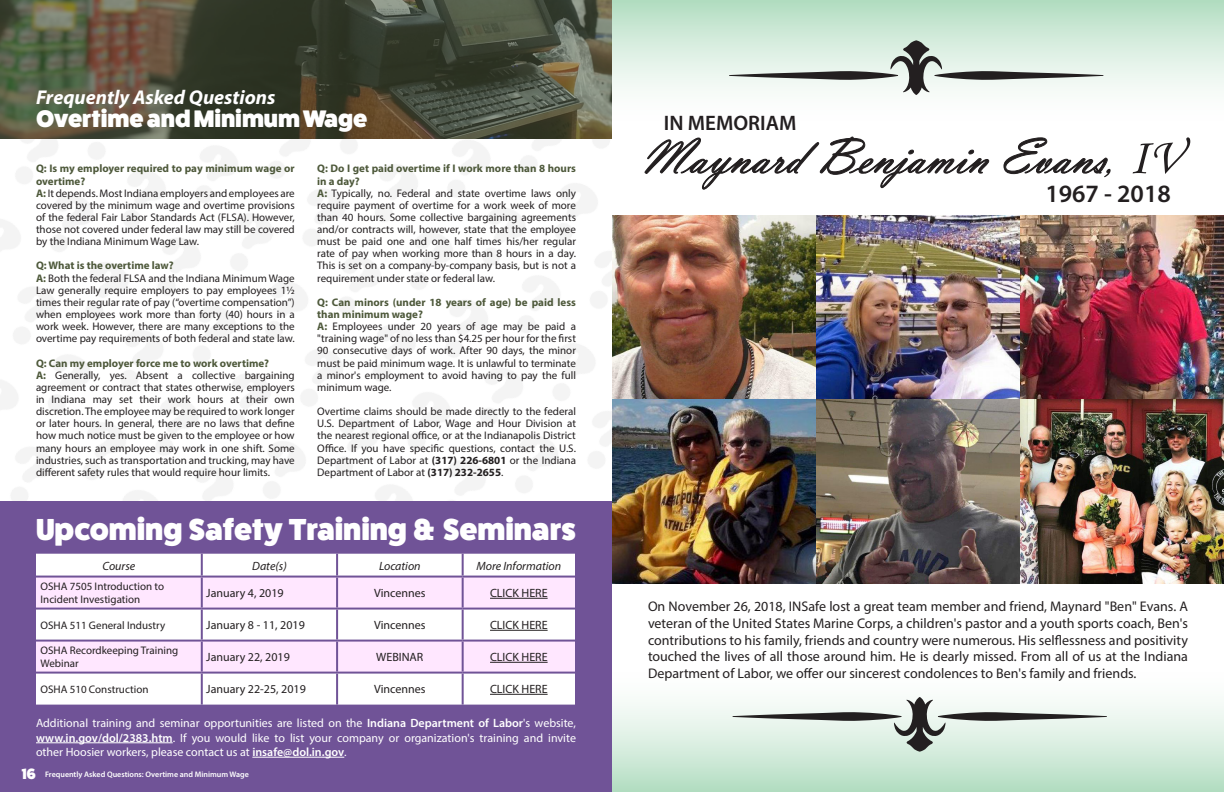
<style>
.page{position:relative;width:1224px;height:792px;background:#fff}
.page>*{position:absolute;margin:0;border:0;box-sizing:border-box;transform-origin:0 0}
.t1{font:51.8px "Vladimir Script";color:#231f20}
.t2{font:800 30.5px "Fat Frank";color:#fff}
.t3{font:600 25px "Myriad Pro";color:#231f20}
.t4{font:800 24px "Fat Frank";color:#fff}
.t5{font:600 21px "Myriad Pro";color:#231f20}
.t6{font:italic 700 20px "Myriad Pro";color:#fff}
.Body{font:800 15px "Fat Frank";color:#fff}
.t7{font:14px/16.8px "Myriad Pro";color:#231f20;text-align:justify}
.t8{font:12px/14.4px "Myriad Pro";color:#fff;text-align:justify}
.t9{font:12px "Myriad Pro";color:#231f20}
.t10{font:italic 12px "Myriad Pro";color:#231f20}
.t11{font:11px/12.1px "Myriad Pro";color:#231f20;text-align:justify}
.t12{font:700 11px/12.1px "Myriad Pro";color:#4e593b}
.Body-2{font:600 8px "Myriad Pro";color:#fff}
.s1{font-weight:700;color:#4e593b}
.s2{font-weight:700}
.s3{font-weight:600}
.s4{font-family:"Monotype Corsiva"}
</style>
<div class="page">
<img style="left:0;top:138px;width:612px;height:363px">
<div style="left:0;top:501px;width:612px;height:291px;background:#705397"></div>
<svg style="left:0;top:0;width:612px;height:138px;background:#4b4d3a"></svg>
<div style="left:612px;top:0;width:612px;height:122px;background:linear-gradient(to bottom,#b7dfc5,#fff)"></div>
<div style="left:612px;top:670px;width:612px;height:122px;background:linear-gradient(to bottom,#fff,#b9e0c6)"></div>
<hr style="left:36px;top:742px;width:137px;height:1px;background:#fff">
<hr style="left:252px;top:757px;width:92px;height:1px;background:#fff">
<div style="left:36px;top:554px;width:539px;height:151px;background:#fff"></div>
<svg style="left:36px;top:578px;width:539px;height:94px;background:#fcecfd"></svg>
<hr style="left:201px;top:554px;width:2px;height:22px;background:#705397">
<hr style="left:336px;top:554px;width:2px;height:22px;background:#705397">
<hr style="left:462px;top:554px;width:2px;height:22px;background:#705397">
<hr style="left:36px;top:576px;width:166px;height:2px;background:#705397">
<hr style="left:202px;top:576px;width:135px;height:2px;background:#705397">
<hr style="left:201px;top:578px;width:2px;height:30px;background:#705397">
<hr style="left:337px;top:576px;width:126px;height:2px;background:#705397">
<hr style="left:336px;top:578px;width:2px;height:30px;background:#705397">
<hr style="left:463px;top:576px;width:112px;height:2px;background:#705397">
<hr style="left:462px;top:578px;width:2px;height:30px;background:#705397">
<hr style="left:36px;top:608px;width:166px;height:2px;background:#705397">
<hr style="left:202px;top:608px;width:135px;height:2px;background:#705397">
<hr style="left:201px;top:610px;width:2px;height:30px;background:#705397">
<hr style="left:337px;top:608px;width:126px;height:2px;background:#705397">
<hr style="left:336px;top:610px;width:2px;height:30px;background:#705397">
<hr style="left:463px;top:608px;width:112px;height:2px;background:#705397">
<hr style="left:462px;top:610px;width:2px;height:30px;background:#705397">
<hr style="left:36px;top:640px;width:166px;height:2px;background:#705397">
<hr style="left:202px;top:640px;width:135px;height:2px;background:#705397">
<hr style="left:201px;top:642px;width:2px;height:30px;background:#705397">
<hr style="left:337px;top:640px;width:126px;height:2px;background:#705397">
<hr style="left:336px;top:642px;width:2px;height:30px;background:#705397">
<hr style="left:463px;top:640px;width:112px;height:2px;background:#705397">
<hr style="left:462px;top:642px;width:2px;height:30px;background:#705397">
<hr style="left:36px;top:672px;width:166px;height:2px;background:#705397">
<hr style="left:202px;top:672px;width:135px;height:2px;background:#705397">
<hr style="left:201px;top:674px;width:2px;height:31px;background:#705397">
<hr style="left:337px;top:672px;width:126px;height:2px;background:#705397">
<hr style="left:336px;top:674px;width:2px;height:31px;background:#705397">
<hr style="left:463px;top:672px;width:112px;height:2px;background:#705397">
<hr style="left:462px;top:674px;width:2px;height:31px;background:#705397">
<hr style="left:490px;top:598px;width:58px;height:1px;background:#231f20">
<hr style="left:490px;top:630px;width:58px;height:1px;background:#231f20">
<hr style="left:490px;top:662px;width:58px;height:1px;background:#231f20">
<hr style="left:490px;top:694px;width:58px;height:1px;background:#231f20">
<img style="left:612px;top:216px;width:612px;height:367px">
<svg style="left:645px;top:137px;width:344px;height:53px"></svg>
<svg style="left:1003px;top:137px;width:105px;height:37px"></svg>
<svg style="left:729px;top:40px;width:374px;height:55px"></svg>
<svg style="left:733px;top:697px;width:374px;height:55px"></svg>
<p class="t6" style="left:36px;top:84px;width:241px">Frequently Asked Questions</p>
<p class="t4" style="left:36px;top:106px;width:333px">Overtime and Minimum Wage</p>
<p class="t12" style="left:36px;top:162px;width:260px">Q: Is my employer required to pay minimum wage or overtime?</p>
<p class="t11" style="left:36px;top:187px;width:260px"><span class="s1">A:</span> It depends. Most Indiana employers and employees are covered by the minimum wage and overtime provisions of the federal Fair Labor Standards Act (FLSA). However, those not covered under federal law may still be covered by the Indiana Minimum Wage Law.</p>
<p class="t12" style="left:36px;top:259px;width:139px">Q: What is the overtime law?</p>
<p class="t11" style="left:36px;top:272px;width:260px"><span class="s1">A:</span> Both the federal FLSA and the Indiana Minimum Wage Law generally require employers to pay employees 1½ times their regular rate of pay (“overtime compensation”) when employees work more than forty (40) hours in a work week. However, there are many exceptions to the overtime pay requirements of both federal and state law.</p>
<p class="t12" style="left:36px;top:357px;width:235px">Q: Can my employer force me to work overtime?</p>
<p class="t11" style="left:36px;top:369px;width:260px"><span class="s1">A:</span> Generally, yes. Absent a collective bargaining agreement or contract that states otherwise, employers in Indiana may set their work hours at their own discretion. The employee may be required to work longer or later hours. In general, there are no laws that define how much notice must be given to the employee or how many hours an employee may work in one shift. Some industries, such as transportation and trucking, may have different safety rules that would require hour limits.</p>
<p class="t12" style="left:317px;top:162px;width:260px">Q: Do I get paid overtime if I work more than 8 hours in a day?</p>
<p class="t11" style="left:317px;top:187px;width:260px"><span class="s1">A:</span> Typically, no. Federal and state overtime laws only require payment of overtime for a work week of more than 40 hours. Some collective bargaining agreements and/or contracts will, however, state that the employee must be paid one and one half times his/her regular rate of pay when working more than 8 hours in a day.<br>This is set on a company-by-company basis, but is not a requirement under state or federal law.</p>
<p class="t12" style="left:317px;top:296px;width:260px">Q: Can minors (under 18 years of age) be paid less than minimum wage?</p>
<p class="t11" style="left:317px;top:320px;width:260px"><span class="s1">A:</span> Employees under 20 years of age may be paid a "training wage" of no less than $4.25 per hour for the first 90 consecutive days of work. After 90 days, the minor must be paid minimum wage. It is unlawful to terminate a minor's employment to avoid having to pay the full minimum wage.</p>
<p class="t11" style="left:317px;top:405px;width:260px">Overtime claims should be made directly to the federal U.S. Department of Labor, Wage and Hour Division at the nearest regional office, or at the Indianapolis District Office. If you have specific questions, contact the U.S.<br>Department of Labor at <span class="s2">(317) 226-6801</span> or the Indiana Department of Labor at <span class="s2">(317) 232-2655</span>.</p>
<p class="t2" style="left:36px;top:512px;width:541px">Upcoming Safety Training &amp; Seminars</p>
<p class="t10" style="left:102px;top:558px;width:34px">Course</p>
<p class="t10" style="left:252px;top:558px;width:36px">Date(s)</p>
<p class="t10" style="left:379px;top:558px;width:43px">Location</p>
<p class="t10" style="left:476px;top:558px;width:86px">More Information</p>
<p class="t11" style="left:40px;top:580px;width:125px;line-height:13.2px">OSHA 7505 Introduction to<br>Incident Investigation</p>
<p class="t9" style="left:206px;top:586px;width:79px">January 4, 2019</p>
<p class="t9" style="left:374px;top:586px;width:53px">Vincennes</p>
<p class="t9" style="left:490px;top:586px;width:59px">CLICK HERE</p>
<p class="t11" style="left:40px;top:619px;width:126px">OSHA 511 General Industry</p>
<p class="t9" style="left:206px;top:618px;width:100px">January 8 - 11, 2019</p>
<p class="t9" style="left:374px;top:618px;width:53px">Vincennes</p>
<p class="t9" style="left:490px;top:618px;width:59px">CLICK HERE</p>
<p class="t11" style="left:40px;top:644px;width:139px;line-height:13.2px">OSHA Recordkeeping Training<br>Webinar</p>
<p class="t9" style="left:206px;top:650px;width:85px">January 22, 2019</p>
<p class="t9" style="left:376px;top:650px;width:49px">WEBINAR</p>
<p class="t9" style="left:490px;top:650px;width:59px">CLICK HERE</p>
<p class="t11" style="left:40px;top:683px;width:109px">OSHA 510 Construction</p>
<p class="t9" style="left:206px;top:682px;width:101px">January 22-25, 2019</p>
<p class="t9" style="left:374px;top:682px;width:53px">Vincennes</p>
<p class="t9" style="left:490px;top:682px;width:59px">CLICK HERE</p>
<p class="t8" style="left:36px;top:716px;width:542px">Additional training and seminar opportunities are listed on the <span class="s3">Indiana Department of Labor</span>'s website, <span class="s3">www.in.gov/dol/2383.htm</span>. If you would like to list your company or organization's training and invite other Hoosier workers, please contact us at <span class="s3">insafe@dol.in.gov</span>.</p>
<p class="Body" style="left:22px;top:766px;width:16px">16</p>
<p class="Body-2" style="left:45px;top:769px;width:206px">Frequently Asked Questions: Overtime and Minimum Wage</p>
<p class="t5" style="left:664px;top:109px;width:134px">IN MEMORIAM</p>
<p class="t1" style="left:642px;top:126px;width:541px">Maynard Benjamin Evans, <span class="s4">IV</span></p>
<p class="t3" style="left:1045px;top:178px;width:127px">1967 - 2018</p>
<p class="t7" style="left:648px;top:598px;width:542px">On November 26, 2018, INSafe lost a great team member and friend, Maynard "Ben" Evans. A veteran of the United States Marine Corps, a children's pastor and a youth sports coach, Ben's contributions to his family, friends and country were numerous. His selflessness and positivity touched the lives of all those around him. He is dearly missed. From all of us at the Indiana Department of Labor, we offer our sincerest condolences to Ben's family and friends.</p>
</div>
